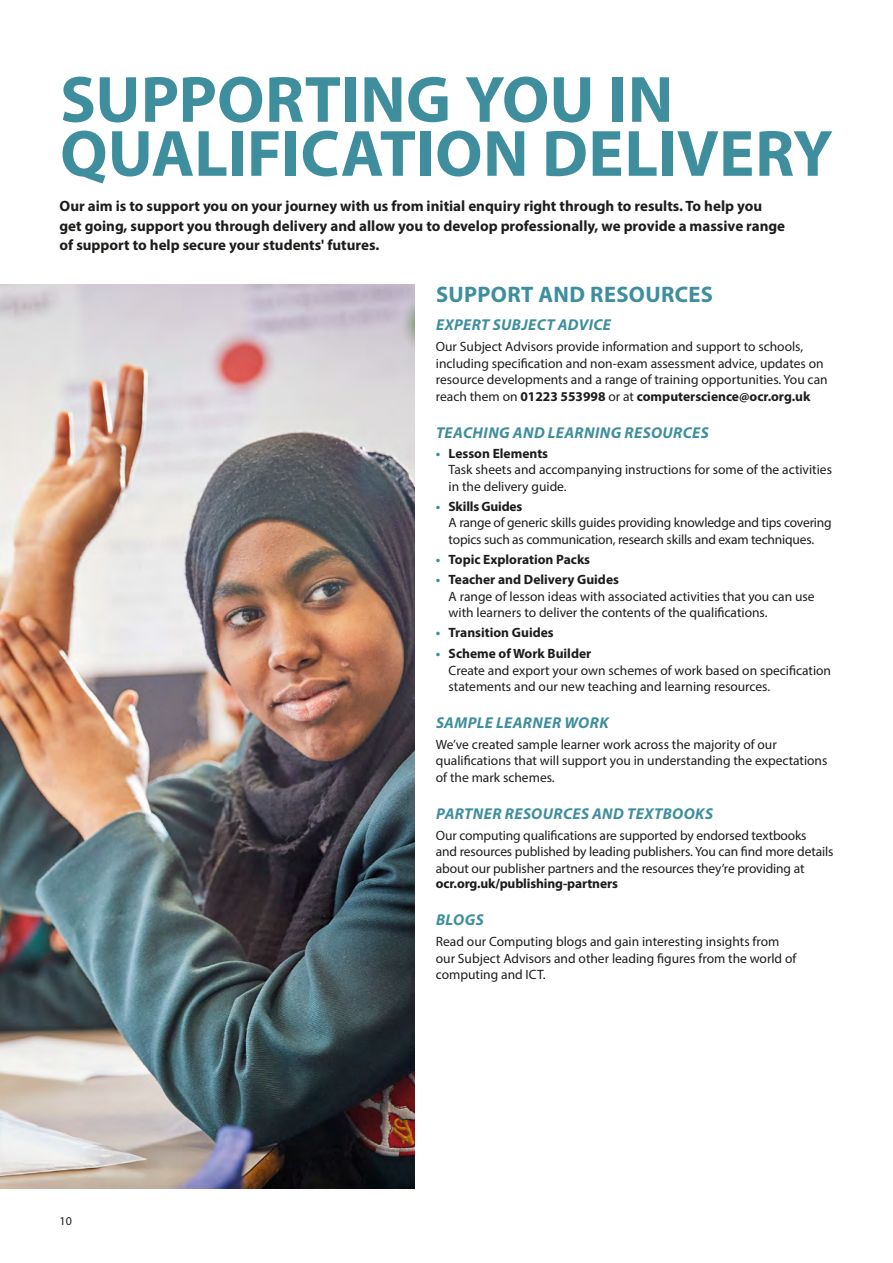
<style>
.page{position:relative;width:893px;height:1263px;background:#fff}
.page>*{position:absolute;margin:0;border:0;box-sizing:border-box;transform-origin:0 0}
.Pathways_Header{font:700 66px/54px "Myriad Pro";letter-spacing:.005em;color:#3e8e9d}
.Supporting_Header{font:700 22.5px "Myriad Pro";letter-spacing:.015em;color:#3e8e9d}
.Qualification_Header{font:italic 700 15.75px "Myriad Pro";letter-spacing:.025em;color:#3e8e9d}
.Body_Text{font:700 15px/19.5px "Myriad Pro";color:#1d1d1b}
.Qualification_Text{font:13.5px/16.5px "Myriad Pro";color:#1d1d1b}
.Bullet{font:13.5px/16.5px "Myriad Pro";color:#1d1d1b}
.Bullet-2{font:700 13.5px "Myriad Pro";color:#1d1d1b}
.t1{font:12px "Myriad Pro";color:#1d1d1b}
.s1{font-weight:700}
.s2{font-weight:700;color:#3e8e9d}
.s3{color:#3e8e9d}
</style>
<div class="page">
<img style="left:0;top:285px;width:415px;height:903px">
<p class="Pathways_Header" style="left:60px;top:70px;width:774px">SUPPORTING YOU IN<br>QUALIFICATION DELIVERY</p>
<p class="Body_Text" style="left:60px;top:196px;width:727px">Our aim is to support you on your journey with us from initial enquiry right through to results. To help you get going, support you through delivery and allow you to develop professionally, we provide a massive range of support to help secure your students' futures.</p>
<p class="Supporting_Header" style="left:436px;top:280px;width:278px">SUPPORT AND RESOURCES</p>
<p class="Qualification_Header" style="left:436px;top:315px;width:176px">EXPERT SUBJECT ADVICE</p>
<p class="Qualification_Text" style="left:436px;top:338px;width:393px">Our Subject Advisors provide information and support to schools, including specification and non-exam assessment advice, updates on resource developments and a range of training opportunities. You can reach them on <span class="s1">01223 553998</span> or at <span class="s1">computerscience@ocr.org.uk</span></p>
<p class="Qualification_Header" style="left:436px;top:422px;width:274px">TEACHING AND LEARNING RESOURCES</p>
<p class="Bullet" style="left:449px;top:445px;width:385px;text-indent:-13px"><span class="s2">•</span> <span class="s1">Lesson Elements<br></span>Task sheets and accompanying instructions for some of the activities in the delivery guide.</p>
<p class="Bullet" style="left:449px;top:498px;width:385px;text-indent:-13px"><span class="s2">•</span> <span class="s1">Skills Guides<br></span>A range of generic skills guides providing knowledge and tips covering topics such as communication, research skills and exam techniques.</p>
<p class="Bullet-2" style="left:436px;top:551px;width:156px"><span class="s3">•</span> Topic Exploration Packs</p>
<p class="Bullet" style="left:449px;top:571px;width:368px;text-indent:-13px"><span class="s2">•</span> <span class="s1">Teacher and Delivery Guides<br></span>A range of lesson ideas with associated activities that you can use with learners to deliver the contents of the qualifications.</p>
<p class="Bullet-2" style="left:436px;top:624px;width:119px"><span class="s3">•</span> Transition Guides</p>
<p class="Bullet" style="left:449px;top:645px;width:384px;text-indent:-13px"><span class="s2">•</span> <span class="s1">Scheme of Work Builder<br></span>Create and export your own schemes of work based on specification statements and our new teaching and learning resources.</p>
<p class="Qualification_Header" style="left:436px;top:713px;width:174px">SAMPLE LEARNER WORK</p>
<p class="Qualification_Text" style="left:436px;top:736px;width:393px">We’ve created sample learner work across the majority of our qualifications that will support you in understanding the expectations of the mark schemes.</p>
<p class="Qualification_Header" style="left:436px;top:803px;width:279px">PARTNER RESOURCES AND TEXTBOOKS</p>
<p class="Qualification_Text" style="left:436px;top:827px;width:399px">Our computing qualifications are supported by endorsed textbooks<br>and resources published by leading publishers. You can find more details about our publisher partners and the resources they’re providing at <span class="s1">ocr.org.uk/publishing-partners</span></p>
<p class="Qualification_Header" style="left:436px;top:910px;width:49px">BLOGS</p>
<p class="Qualification_Text" style="left:436px;top:933px;width:362px">Read our Computing blogs and gain interesting insights from our Subject Advisors and other leading figures from the world of computing and ICT.</p>
<p class="t1" style="left:60px;top:1214px;width:14px">10</p>
</div>
